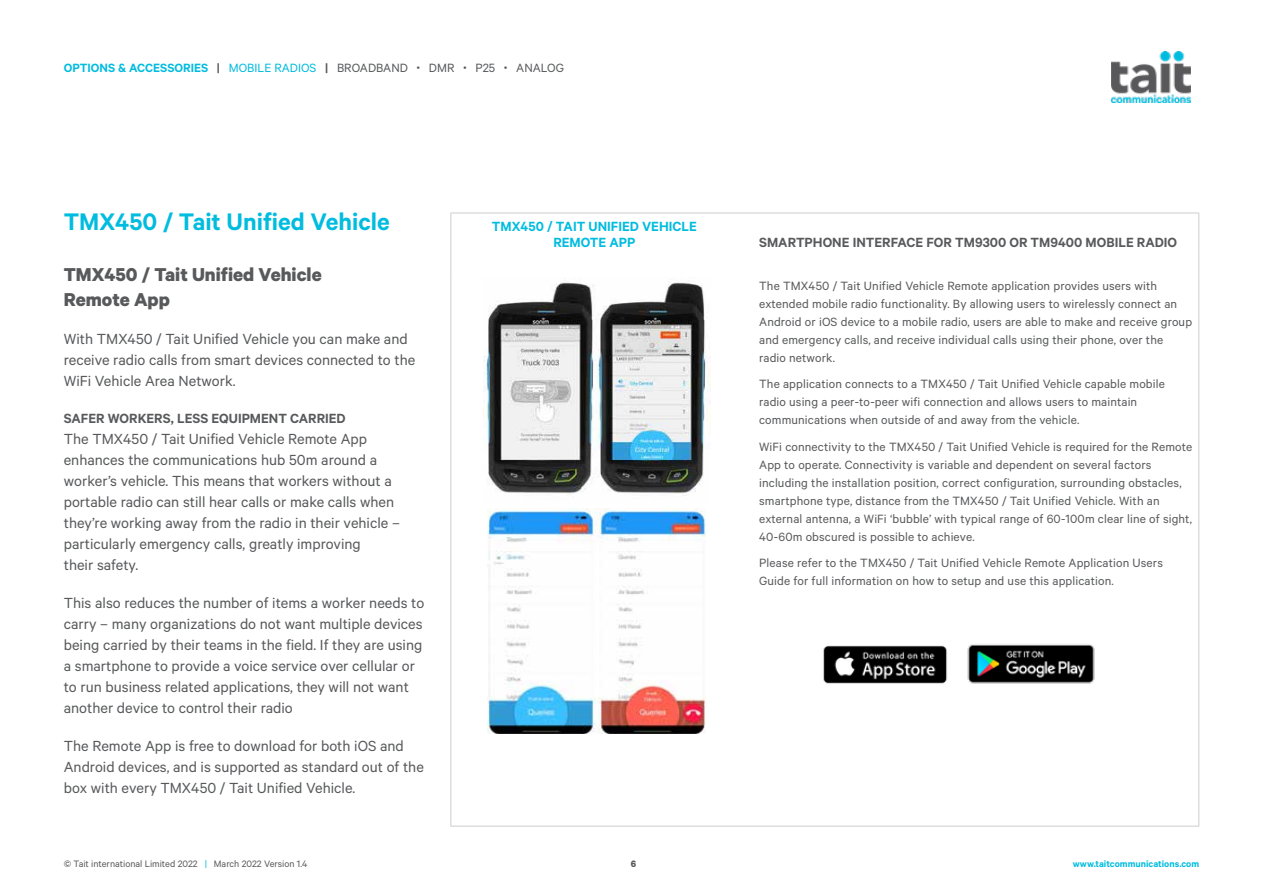
<style>
.page{position:relative;width:1263px;height:893px;background:#fff}
.page>*{position:absolute;margin:0;border:0;box-sizing:border-box;transform-origin:0 0}
.t1{font:600 27px "Calibre";color:#00bcdf}
.t2{font:700 21px/25.5px "Calibre";color:#58595b}
.t3{font:16.5px/21px "Calibre";color:#58595b}
.t4{font:600 15px "Calibre";color:#58595b}
.t5{font:600 15px/16.5px "Calibre";color:#00bcdf;text-align:center}
.t6{font:13.5px/18px "Calibre";letter-spacing:.01em;color:#58595b}
.t7{font:10.5px "Calibre";color:#58595b}
.t8{font:600 10.5px "Calibre";color:#00bcdf}
.t9{font:700 10.5px "Calibre";color:#58595b}
.s1{font-weight:600;color:#00bcdf}
.s2{font-weight:600}
.s3{color:#00bcdf}
</style>
<div class="page">
<img style="left:1112px;top:51px;width:79px;height:52px">
<hr style="left:1198px;top:273px;width:1px;height:553px;background:#cdcdce">
<hr style="left:450px;top:826px;width:284px;height:1px;background:#cdcdce">
<hr style="left:450px;top:213px;width:284px;height:1px;background:#cdcdce">
<hr style="left:450px;top:213px;width:1px;height:38px;background:#cdcdce">
<svg style="left:734px;top:213px;width:25px;height:1px"></svg>
<hr style="left:759px;top:213px;width:235px;height:1px;background:#cdcdce">
<hr style="left:994px;top:213px;width:205px;height:1px;background:#cdcdce">
<hr style="left:1198px;top:213px;width:1px;height:38px;background:#cdcdce">
<svg style="left:450px;top:251px;width:1px;height:22px"></svg>
<svg style="left:1198px;top:251px;width:1px;height:22px"></svg>
<hr style="left:450px;top:273px;width:1px;height:553px;background:#cdcdce">
<svg style="left:734px;top:826px;width:25px;height:1px"></svg>
<hr style="left:759px;top:826px;width:235px;height:1px;background:#cdcdce">
<hr style="left:994px;top:826px;width:205px;height:1px;background:#cdcdce">
<img style="left:483px;top:282px;width:227px;height:214px">
<img style="left:967px;top:644px;width:128px;height:40px">
<img style="left:823px;top:645px;width:124px;height:39px">
<img style="left:488px;top:508px;width:218px;height:226px">
<p class="t6" style="left:64px;top:59px;width:502px"><span class="s1">OPTIONS &amp; ACCESSORIES</span> <span class="s2">|</span> <span class="s3">MOBILE RADIOS</span> <span class="s2">|</span> BROADBAND <sup>•</sup> DMR <sup>•</sup> P25 <sup>•</sup> ANALOG</p>
<h1 class="t1" style="left:64px;top:205px;width:327px">TMX450 / Tait Unified Vehicle</h1>
<h2 class="t2" style="left:64px;top:261px;width:259px">TMX450 / Tait Unified Vehicle<br>Remote App</h2>
<p class="t3" style="left:64px;top:328px;width:353px">With TMX450 / Tait Unified Vehicle you can make and receive radio calls from smart devices connected to the<br>WiFi Vehicle Area Network.</p>
<p class="t4" style="left:64px;top:409px;width:283px">SAFER WORKERS, LESS EQUIPMENT CARRIED</p>
<p class="t3" style="left:64px;top:428px;width:338px">The TMX450 / Tait Unified Vehicle Remote App enhances the communications hub 50m around a worker’s vehicle. This means that workers without a portable radio can still hear calls or make calls when they’re working away from the radio in their vehicle – particularly emergency calls, greatly improving<br>their safety.</p>
<p class="t3" style="left:64px;top:592px;width:362px">This also reduces the number of items a worker needs to carry – many organizations do not want multiple devices being carried by their teams in the field. If they are using a smartphone to provide a voice service over cellular or to run business related applications, they will not want another device to control their radio</p>
<p class="t3" style="left:64px;top:735px;width:362px">The Remote App is free to download for both iOS and<br>Android devices, and is supported as standard out of the box with every TMX450 / Tait Unified Vehicle.</p>
<p class="t5" style="left:492px;top:217px;width:206px">TMX450 / TAIT UNIFIED VEHICLE<br>REMOTE APP</p>
<p class="t4" style="left:759px;top:233px;width:419px">SMARTPHONE INTERFACE FOR TM9300 OR TM9400 MOBILE RADIO</p>
<p class="t6" style="left:759px;top:276px;width:434px">The TMX450 / Tait Unified Vehicle Remote application provides users with extended mobile radio functionality. By allowing users to wirelessly connect an Android or iOS device to a mobile radio, users are able to make and receive group and emergency calls, and receive individual calls using their phone, over the radio network.</p>
<p class="t6" style="left:759px;top:375px;width:407px">The application connects to a TMX450 / Tait Unified Vehicle capable mobile radio using a peer-to-peer wifi connection and allows users to maintain communications when outside of and away from the vehicle.</p>
<p class="t6" style="left:759px;top:437px;width:435px">WiFi connectivity to the TMX450 / Tait Unified Vehicle is required for the Remote App to operate. Connectivity is variable and dependent on several factors including the installation position, correct configuration, surrounding obstacles, smartphone type, distance from the TMX450 / Tait Unified Vehicle. With an external antenna, a WiFi ‘bubble’ with typical range of 60-100m clear line of sight, 40-60m obscured is possible to achieve.</p>
<p class="t6" style="left:759px;top:554px;width:405px">Please refer to the TMX450 / Tait Unified Vehicle Remote Application Users<br>Guide for full information on how to setup and use this application.</p>
<p class="t7" style="left:64px;top:857px;width:245px">© Tait international Limited 2022 <span class="s3">|</span> March 2022 Version 1.4</p>
<p class="t9" style="left:631px;top:857px;width:7px">6</p>
<p class="t8" style="left:1073px;top:857px;width:128px">www.taitcommunications.com</p>
</div>
